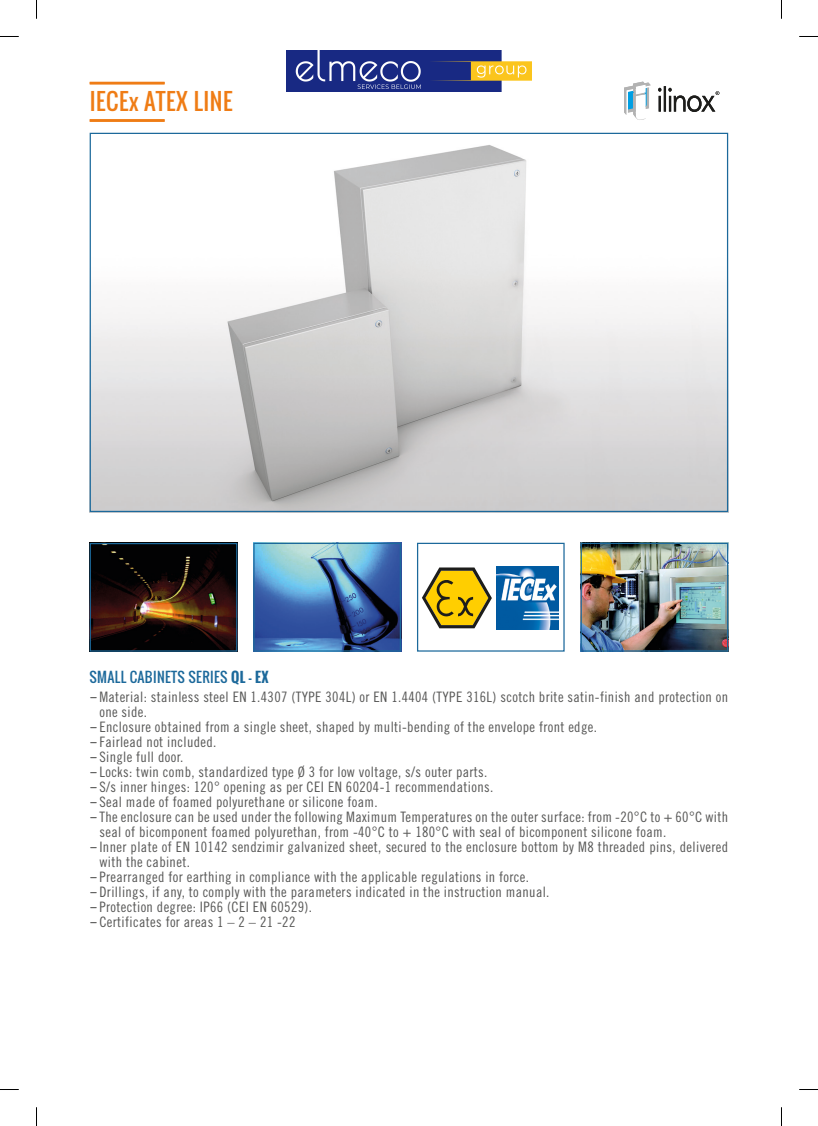
<style>
.page{position:relative;width:818px;height:1126px;background:#fff}
.page>*{position:absolute;margin:0;border:0;box-sizing:border-box;transform-origin:0 0}
.t1{font:22.5px "Oswald";letter-spacing:.025em;color:#ef7c15}
.t2{font:14.38px/15px "Trade Gothic LT Std Cn 18";letter-spacing:.025em;color:#575756}
.TITOL_O_TESTO{font:13.75px "Oswald";letter-spacing:.025em;color:#1c699b}
.s1{font-weight:700}
.s2{font-family:"Rubik"}
</style>
<div class="page">
<img style="left:92px;top:145px;width:633px;height:365px">
<svg style="left:658px;top:86px;width:61px;height:26px"></svg>
<svg style="left:624px;top:82px;width:26px;height:38px"></svg>
<hr style="left:90px;top:82px;width:74px;height:2px;background:#ef7c15">
<hr style="left:90px;top:119px;width:74px;height:3px;background:#ef7c15">
<img style="left:92px;top:545px;width:143px;height:104px">
<div style="left:90px;top:543px;width:147px;height:108px;border:1px solid #1c699b"></div>
<img style="left:582px;top:544px;width:143px;height:105px">
<div style="left:580px;top:542px;width:147px;height:109px;border:1px solid #1c699b"></div>
<img style="left:255px;top:544px;width:144px;height:105px">
<div style="left:253px;top:542px;width:148px;height:109px;border:1px solid #1c699b"></div>
<div style="left:416px;top:542px;width:148px;height:109px;border:1px solid #1c699b"></div>
<svg style="left:422px;top:567px;width:69px;height:61px"></svg>
<img style="left:496px;top:566px;width:62px;height:63px">
<svg style="left:0;top:36px;width:19px;height:1px"></svg>
<svg style="left:799px;top:36px;width:18px;height:1px"></svg>
<svg style="left:0;top:1089px;width:19px;height:1px"></svg>
<svg style="left:799px;top:1089px;width:18px;height:1px"></svg>
<svg style="left:36px;top:0;width:1px;height:19px"></svg>
<svg style="left:36px;top:1107px;width:1px;height:18px"></svg>
<img style="left:286px;top:50px;width:245px;height:41px">
<h1 class="t1" style="left:90px;top:85px;width:144px">IECEx ATEX LINE</h1>
<p class="TITOL_O_TESTO" style="left:89px;top:666px;width:181px">SMALL CABINETS SERIES <span class="s1">QL - EX</span></p>
<p class="t2" style="left:99px;top:688px;width:630px;text-indent:-10px"><span class="s2">–</span>Material: stainless steel EN 1.4307 (TYPE 304L) or EN 1.4404 (TYPE 316L) scotch brite satin-finish and protection on one side.</p>
<p class="t2" style="left:89px;top:718px;width:508px"><span class="s2">–</span>Enclosure obtained from a single sheet, shaped by multi-bending of the envelope front edge.</p>
<p class="t2" style="left:89px;top:733px;width:128px"><span class="s2">–</span>Fairlead not included.</p>
<p class="t2" style="left:89px;top:748px;width:95px"><span class="s2">–</span>Single full door.</p>
<p class="t2" style="left:89px;top:763px;width:399px"><span class="s2">–</span>Locks: twin comb, standardized type Ø 3 for low voltage, s/s outer parts.</p>
<p class="t2" style="left:89px;top:778px;width:405px"><span class="s2">–</span>S/s inner hinges: 120° opening as per CEI EN 60204-1 recommendations.</p>
<p class="t2" style="left:89px;top:793px;width:289px"><span class="s2">–</span>Seal made of foamed polyurethane or silicone foam.</p>
<p class="t2" style="left:99px;top:808px;width:630px;text-indent:-10px"><span class="s2">–</span>The enclosure can be used under the following Maximum Temperatures on the outer surface: from -20°C to + 60°C with seal of bicomponent foamed polyurethan, from -40°C to + 180°C with seal of bicomponent silicone foam.</p>
<p class="t2" style="left:99px;top:838px;width:630px;text-indent:-10px"><span class="s2">–</span>Inner plate of EN 10142 sendzimir galvanized sheet, secured to the enclosure bottom by M8 threaded pins, delivered with the cabinet.</p>
<p class="t2" style="left:89px;top:868px;width:441px"><span class="s2">–</span>Prearranged for earthing in compliance with the applicable regulations in force.</p>
<p class="t2" style="left:89px;top:883px;width:461px"><span class="s2">–</span>Drillings, if any, to comply with the parameters indicated in the instruction manual.</p>
<p class="t2" style="left:89px;top:898px;width:224px"><span class="s2">–</span>Protection degree: IP66 (CEI EN 60529).</p>
<p class="t2" style="left:89px;top:913px;width:207px"><span class="s2">–</span>Certificates for areas 1 – 2 – 21 -22</p>
</div>
